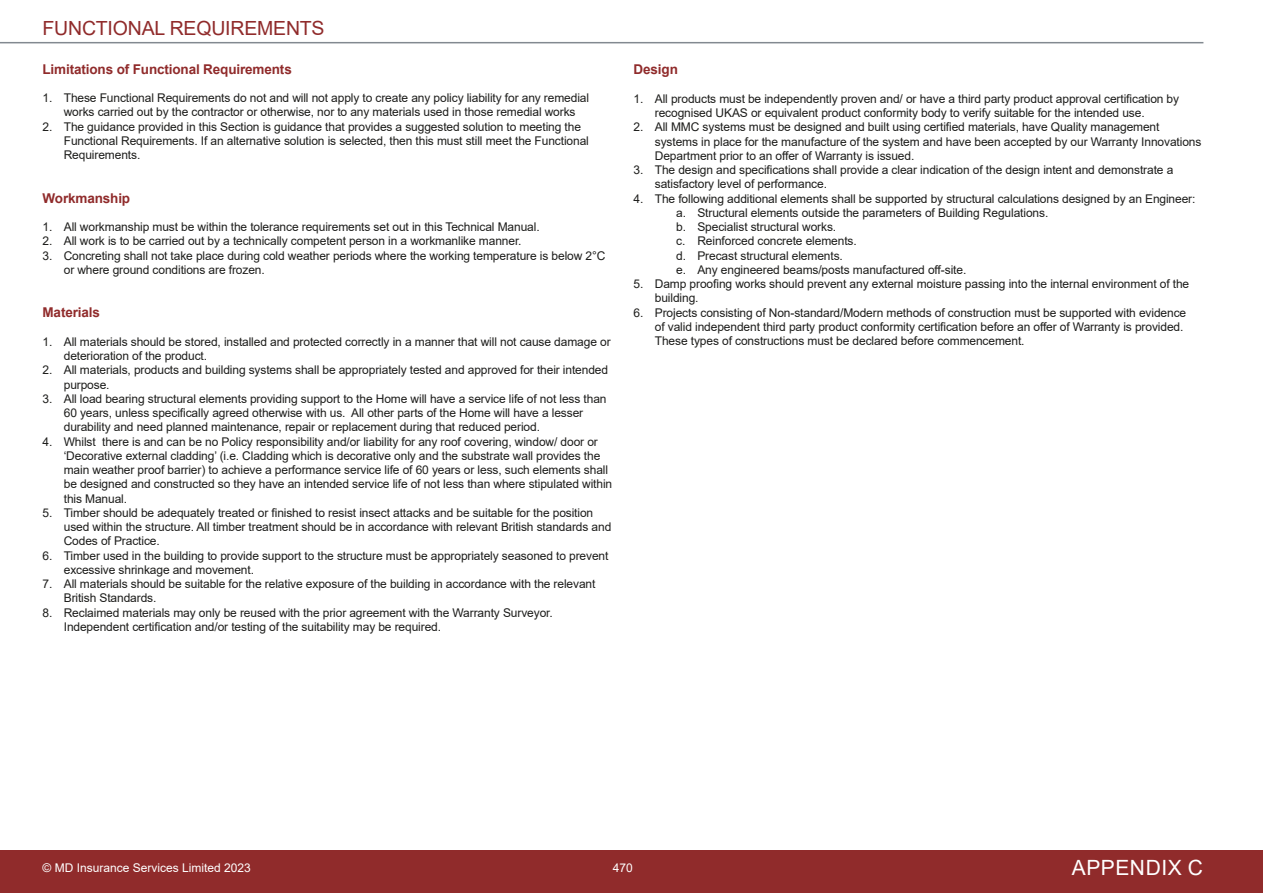
<style>
.page{position:relative;width:1263px;height:893px;background:#fff}
.page>*{position:absolute;margin:0;border:0;box-sizing:border-box;transform-origin:0 0}
.t1{font:21px "Arial";color:#fff}
.ADDITIONAL_FUNCTION{font:19.5px "Arial";letter-spacing:-.01em;color:#902b2b}
.FR_Large_Bold_Subhea{font:700 13.5px "Arial";letter-spacing:-.01em;color:#902b2b}
.t2{font:12px/14.2px "Arial";letter-spacing:-.01em;color:#1d1d1b}
.t3{font:12px "Arial";color:#fff}
</style>
<div class="page">
<div style="left:0;top:850px;width:1263px;height:43px;background:#902b2b"></div>
<hr style="left:0;top:42px;width:1203px;height:1px;background:#828990">
<p class="ADDITIONAL_FUNCTION" style="left:43px;top:15px;width:284px">FUNCTIONAL REQUIREMENTS</p>
<p class="FR_Large_Bold_Subhea" style="left:43px;top:59px;width:251px">Limitations of Functional Requirements</p>
<p class="t2" style="left:64px;top:91px;width:527px;text-indent:-21px">1. These Functional Requirements do not and will not apply to create any policy liability for any remedial works carried out by the contractor or otherwise, nor to any materials used in those remedial works</p>
<p class="t2" style="left:64px;top:119px;width:527px;text-indent:-21px">2. The guidance provided in this Section is guidance that provides a suggested solution to meeting the<br>Functional Requirements. If an alternative solution is selected, then this must still meet the Functional<br>Requirements.</p>
<p class="FR_Large_Bold_Subhea" style="left:43px;top:188px;width:89px">Workmanship</p>
<p class="t2" style="left:43px;top:220px;width:499px">1. All workmanship must be within the tolerance requirements set out in this Technical Manual.</p>
<p class="t2" style="left:43px;top:234px;width:480px">2. All work is to be carried out by a technically competent person in a workmanlike manner.</p>
<p class="t2" style="left:64px;top:248px;width:543px;text-indent:-21px">3. Concreting shall not take place during cold weather periods where the working temperature is below 2°C or where ground conditions are frozen.</p>
<p class="FR_Large_Bold_Subhea" style="left:43px;top:303px;width:59px">Materials</p>
<p class="t2" style="left:64px;top:334px;width:548px;text-indent:-21px">1. All materials should be stored, installed and protected correctly in a manner that will not cause damage or deterioration of the product.</p>
<p class="t2" style="left:64px;top:363px;width:546px;text-indent:-21px">2. All materials, products and building systems shall be appropriately tested and approved for their intended purpose.</p>
<p class="t2" style="left:64px;top:391px;width:544px;text-indent:-21px">3. All load bearing structural elements providing support to the Home will have a service life of not less than<br>60 years, unless specifically agreed otherwise with us. All other parts of the Home will have a lesser durability and need planned maintenance, repair or replacement during that reduced period.</p>
<p class="t2" style="left:64px;top:434px;width:550px;text-indent:-21px">4. Whilst there is and can be no Policy responsibility and/or liability for any roof covering, window/ door or ‘Decorative external cladding’ (i.e. Cladding which is decorative only and the substrate wall provides the main weather proof barrier) to achieve a performance service life of 60 years or less, such elements shall be designed and constructed so they have an intended service life of not less than where stipulated within this Manual.</p>
<p class="t2" style="left:64px;top:505px;width:549px;text-indent:-21px">5. Timber should be adequately treated or finished to resist insect attacks and be suitable for the position used within the structure. All timber treatment should be in accordance with relevant British standards and<br>Codes of Practice.</p>
<p class="t2" style="left:64px;top:548px;width:546px;text-indent:-21px">6. Timber used in the building to provide support to the structure must be appropriately seasoned to prevent excessive shrinkage and movement.</p>
<p class="t2" style="left:64px;top:577px;width:533px;text-indent:-21px">7. All materials should be suitable for the relative exposure of the building in accordance with the relevant<br>British Standards.</p>
<p class="t2" style="left:64px;top:605px;width:490px;text-indent:-21px">8. Reclaimed materials may only be reused with the prior agreement with the Warranty Surveyor.<br>Independent certification and/or testing of the suitability may be required.</p>
<p class="FR_Large_Bold_Subhea" style="left:634px;top:59px;width:46px">Design</p>
<p class="t2" style="left:655px;top:91px;width:526px;text-indent:-21px">1. All products must be independently proven and/ or have a third party product approval certification by recognised UKAS or equivalent product conformity body to verify suitable for the intended use.</p>
<p class="t2" style="left:655px;top:120px;width:548px;text-indent:-21px">2. All MMC systems must be designed and built using certified materials, have Quality management systems in place for the manufacture of the system and have been accepted by our Warranty Innovations<br>Department prior to an offer of Warranty is issued.</p>
<p class="t2" style="left:655px;top:163px;width:520px;text-indent:-21px">3. The design and specifications shall provide a clear indication of the design intent and demonstrate a satisfactory level of performance.</p>
<p class="t2" style="left:634px;top:191px;width:563px">4. The following additional elements shall be supported by structural calculations designed by an Engineer:</p>
<p class="t2" style="left:676px;top:205px;width:374px">a. Structural elements outside the parameters of Building Regulations.</p>
<p class="t2" style="left:676px;top:220px;width:162px">b. Specialist structural works.</p>
<p class="t2" style="left:676px;top:234px;width:182px">c. Reinforced concrete elements.</p>
<p class="t2" style="left:676px;top:248px;width:168px">d. Precast structural elements.</p>
<p class="t2" style="left:676px;top:262px;width:292px">e. Any engineered beams/posts manufactured off-site.</p>
<p class="t2" style="left:655px;top:277px;width:536px;text-indent:-21px">5. Damp proofing works should prevent any external moisture passing into the internal environment of the building.</p>
<p class="t2" style="left:655px;top:305px;width:533px;text-indent:-21px">6. Projects consisting of Non-standard/Modern methods of construction must be supported with evidence of valid independent third party product conformity certification before an offer of Warranty is provided.<br>These types of constructions must be declared before commencement.</p>
<p class="t3" style="left:43px;top:859px;width:210px">© MD Insurance Services Limited 2023</p>
<p class="t3" style="left:613px;top:859px;width:22px">470</p>
<h1 class="t1" style="left:1072px;top:853px;width:29px">Appendix</h1>
<h1 class="t1" style="left:1188px;top:853px;width:17px">C</h1>
</div>
